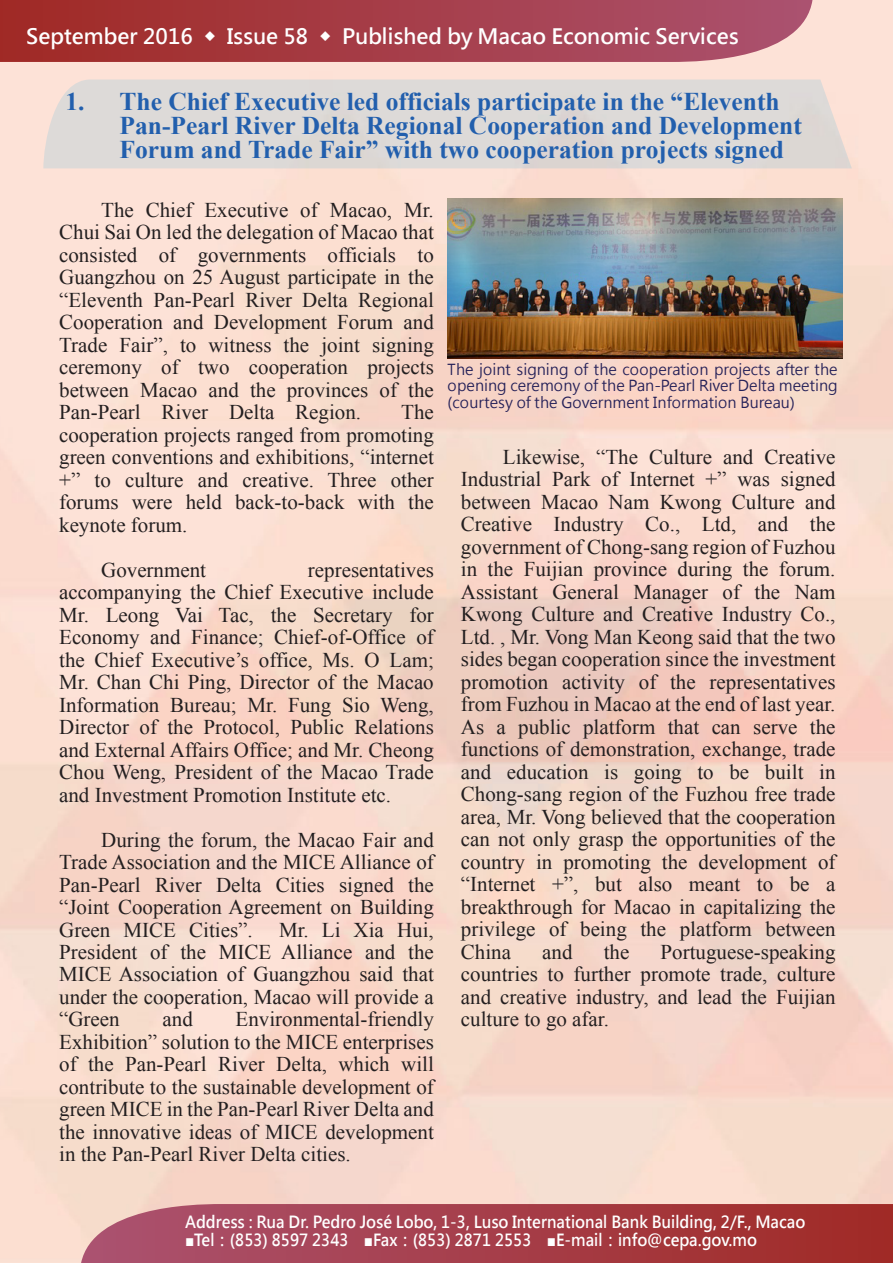
<style>
.page{position:relative;width:893px;height:1263px;background:#fff}
.page>*{position:absolute;margin:0;border:0;box-sizing:border-box;transform-origin:0 0}
.t1{font:700 25.5px/24px "Times New Roman";color:#225fad}
.t2{font:21px/22.5px "Times New Roman";color:#231f20;text-align:justify}
.t3{font:700 21px "Microsoft Jheng Hei";color:#fff}
.t4{font:700 16.5px "Microsoft Jheng Hei";color:#fff;scale:.92 1}
.t5{font:15px/16.5px "Microsoft Jheng Hei";color:#242058;text-align:justify}
.s1{font-family:"Adobe Ming Std";font-weight:300}
</style>
<div class="page">
<img style="left:0;top:0;width:893px;height:1263px">
<svg style="left:0;top:0;width:812px;height:62px;background:#a8424d"></svg>
<svg style="left:81px;top:1204px;width:812px;height:59px;background:#a8434d"></svg>
<div style="left:43px;top:79px;width:809px;height:89px;background:#dddad8"></div>
<img style="left:448px;top:198px;width:395px;height:160px">
<p class="t3" style="left:26px;top:23px;width:714px">September 2016 ◆ Issue 58 ◆ Published by Macao Economic Services</p>
<p class="t1" style="left:120px;top:89px;width:684px;text-indent:-54px">1. The Chief Executive led officials participate in the “Eleventh<br>Pan-Pearl River Delta Regional Cooperation and Development<br>Forum and Trade Fair” with two cooperation projects signed</p>
<p class="t2" style="left:59px;top:198px;width:376px"><span class="s1">　　</span>The Chief Executive of Macao, Mr.<br>Chui Sai On led the delegation of Macao that consisted of governments officials to Guangzhou on 25 August participate in the “Eleventh Pan-Pearl River Delta Regional Cooperation and Development Forum and Trade Fair”, to witness the joint signing ceremony of two cooperation projects between Macao and the provinces of the Pan-Pearl River Delta Region.</p>
<p class="t2" style="left:59px;top:400px;width:376px;text-indent:342px">The cooperation projects ranged from promoting green conventions and exhibitions, “internet +” to culture and creative. Three other forums were held back-to-back with the keynote forum.</p>
<p class="t2" style="left:59px;top:558px;width:148px"><span class="s1">　　</span>Government</p>
<p class="t2" style="left:59px;top:558px;width:376px;text-indent:249px">representatives accompanying the Chief Executive include Mr. Leong Vai Tac, the Secretary for Economy and Finance; Chief-of-Office of the Chief Executive’s office, Ms. O Lam; Mr. Chan Chi Ping, Director of the Macao Information Bureau; Mr. Fung Sio Weng, Director of the Protocol, Public Relations and External Affairs Office; and Mr. Cheong Chou Weng, President of the Macao Trade and Investment Promotion Institute etc.</p>
<p class="t2" style="left:59px;top:828px;width:376px"><span class="s1">　　</span>During the forum, the Macao Fair and Trade Association and the MICE Alliance of Pan-Pearl River Delta Cities signed the “Joint Cooperation Agreement on Building Green MICE Cities”. Mr. Li Xia Hui, President of the MICE Alliance and the MICE Association of Guangzhou said that under the cooperation, Macao will provide a “Green</p>
<p class="t2" style="left:59px;top:1008px;width:376px;text-indent:176px">Environmental-friendly Exhibition” solution to the MICE enterprises of the Pan-Pearl River Delta, which will contribute to the sustainable development of green MICE in the Pan-Pearl River Delta and the innovative ideas of MICE development in the Pan-Pearl River Delta cities.</p>
<p class="t2" style="left:163px;top:1008px;width:32px">and</p>
<p class="t5" style="left:448px;top:361px;width:391px">The joint signing of the cooperation projects after the opening ceremony of the Pan-Pearl River Delta meeting (courtesy of the Government Information Bureau)</p>
<p class="t2" style="left:461px;top:445px;width:376px"><span class="s1">　　</span>Likewise, “The Culture and Creative Industrial Park of Internet +” was signed between Macao Nam Kwong Culture and Creative Industry Co., Ltd, and the government of Chong-sang region of Fuzhou in the Fuijian province during the forum.<br>Assistant General Manager of the Nam Kwong Culture and Creative Industry Co., Ltd. , Mr. Vong Man Keong said that the two sides began cooperation since the investment promotion activity of the representatives from Fuzhou in Macao at the end of last year.<br>As a public platform that can serve the functions of demonstration, exchange, trade and education is going to be built in Chong-sang region of the Fuzhou free trade area, Mr. Vong believed that the cooperation can not only grasp the opportunities of the country in promoting the development of “Internet +”, but also meant to be a breakthrough for Macao in capitalizing the privilege of being the platform between China</p>
<p class="t2" style="left:461px;top:940px;width:376px;text-indent:200px">Portuguese-speaking countries to further promote trade, culture and creative industry, and lead the Fuijian culture to go afar.</p>
<p class="t2" style="left:542px;top:940px;width:32px">and</p>
<p class="t2" style="left:604px;top:940px;width:27px">the</p>
<p class="t4" style="left:185px;top:1211px;width:676px">Address : Rua Dr. Pedro José Lobo, 1-3, Luso International Bank Building, 2/F., Macao</p>
<p class="t4" style="left:185px;top:1229px;width:623px">■Tel：(853) 8597 2343　■Fax：(853) 2871 2553　■E-mail：info@cepa.gov.mo</p>
</div>
